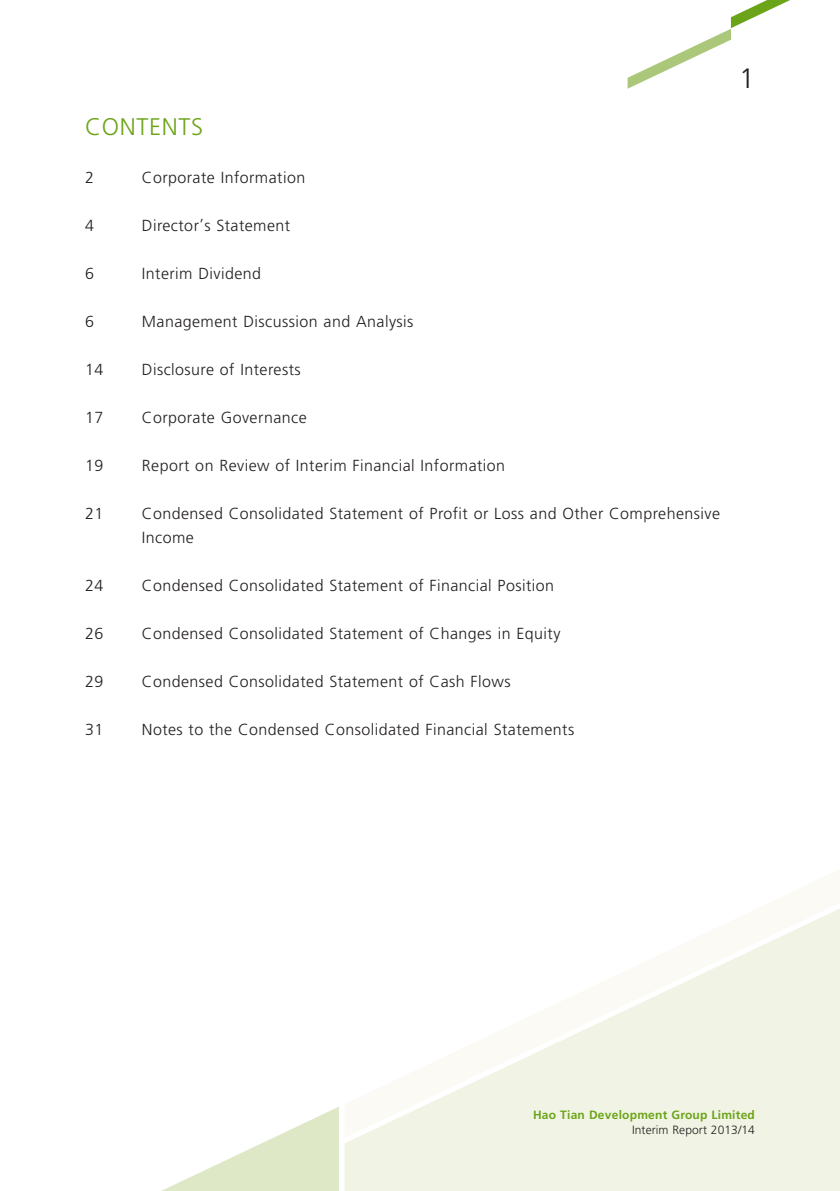
<style>
.page{position:relative;width:840px;height:1191px;background:#fff}
.page>*{position:absolute;margin:0;border:0;box-sizing:border-box;transform-origin:0 0}
.t1{font:300 28px "Frutiger LT Std";color:#231f20}
.Heading_1{font:300 24px "Frutiger LT Std";letter-spacing:.03em;color:#6ca419}
.Body_Text{font:300 16px/24px "Frutiger LT Std";letter-spacing:.03em;color:#231f20}
.t2{font:700 12px "Frutiger LT Std";letter-spacing:.02em;color:#6ca419}
.t3{font:300 12px "Frutiger LT Std";letter-spacing:.01em;color:#231f20}
</style>
<div class="page">
<div style="left:344px;top:1137px;width:495px;height:54px;background:#f1f4e4"></div>
<svg style="left:345px;top:870px;width:494px;height:267px"></svg>
<svg style="left:161px;top:1107px;width:178px;height:84px"></svg>
<svg style="left:627px;top:0;width:163px;height:89px"></svg>
<p class="Heading_1" style="left:85px;top:113px;width:120px">CONTENTS</p>
<p class="Body_Text" style="left:85px;top:166px;width:10px">2</p>
<p class="Body_Text" style="left:142px;top:166px;width:165px">Corporate Information</p>
<p class="Body_Text" style="left:85px;top:214px;width:10px">4</p>
<p class="Body_Text" style="left:142px;top:214px;width:150px">Director’s Statement</p>
<p class="Body_Text" style="left:85px;top:262px;width:10px">6</p>
<p class="Body_Text" style="left:142px;top:262px;width:121px">Interim Dividend</p>
<p class="Body_Text" style="left:85px;top:310px;width:10px">6</p>
<p class="Body_Text" style="left:142px;top:310px;width:273px">Management Discussion and Analysis</p>
<p class="Body_Text" style="left:85px;top:358px;width:20px">14</p>
<p class="Body_Text" style="left:142px;top:358px;width:160px">Disclosure of Interests</p>
<p class="Body_Text" style="left:85px;top:406px;width:20px">17</p>
<p class="Body_Text" style="left:142px;top:406px;width:166px">Corporate Governance</p>
<p class="Body_Text" style="left:85px;top:454px;width:20px">19</p>
<p class="Body_Text" style="left:142px;top:454px;width:364px">Report on Review of Interim Financial Information</p>
<p class="Body_Text" style="left:85px;top:502px;width:20px">21</p>
<p class="Body_Text" style="left:142px;top:502px;width:579px">Condensed Consolidated Statement of Profit or Loss and Other Comprehensive<br>Income</p>
<p class="Body_Text" style="left:85px;top:574px;width:20px">24</p>
<p class="Body_Text" style="left:142px;top:574px;width:413px">Condensed Consolidated Statement of Financial Position</p>
<p class="Body_Text" style="left:85px;top:622px;width:20px">26</p>
<p class="Body_Text" style="left:142px;top:622px;width:420px">Condensed Consolidated Statement of Changes in Equity</p>
<p class="Body_Text" style="left:85px;top:670px;width:20px">29</p>
<p class="Body_Text" style="left:142px;top:670px;width:370px">Condensed Consolidated Statement of Cash Flows</p>
<p class="Body_Text" style="left:85px;top:718px;width:20px">31</p>
<p class="Body_Text" style="left:142px;top:718px;width:433px">Notes to the Condensed Consolidated Financial Statements</p>
<p class="t1" style="left:738px;top:63px;width:17px">1</p>
<p class="t2" style="left:532px;top:1108px;width:223px">Hao Tian Development Group Limited</p>
<p class="t3" style="left:631px;top:1123px;width:124px">Interim Report 2013/14</p>
</div>
